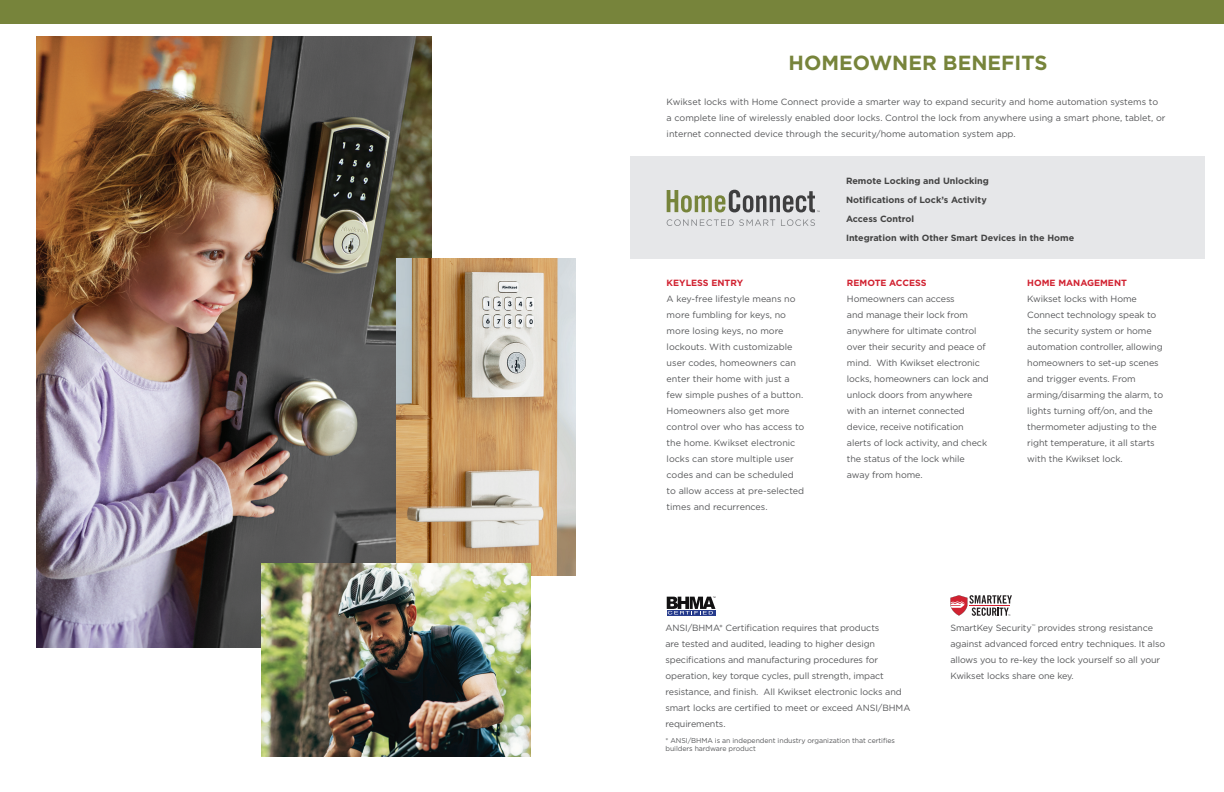
<style>
.page{position:relative;width:1224px;height:792px;background:#fff}
.page>*{position:absolute;margin:0;border:0;box-sizing:border-box;transform-origin:0 0}
.t1{font:700 20.4px "Gotham";color:#77843b}
.t2{font:9px/16px "Gotham";letter-spacing:-.01em;color:#57585a}
.t3{font:700 9px/19px "Gotham";color:#434343}
.t4{font:700 9px "Gotham";color:#d12231}
.t5{font:7px/8px "Gotham";letter-spacing:-.01em;color:#57585a}
</style>
<div class="page">
<div style="left:0;top:0;width:621px;height:24px;background:#77843b"></div>
<img style="left:36px;top:36px;width:396px;height:612px">
<img style="left:396px;top:259px;width:180px;height:317px">
<img style="left:261px;top:564px;width:270px;height:193px">
<div style="left:631px;top:157px;width:574px;height:102px;background:#e6e7e9"></div>
<div style="left:667px;top:610px;width:49px;height:6px;background:#263b8c"></div>
<svg style="left:667px;top:596px;width:48px;height:19px"></svg>
<svg style="left:950px;top:595px;width:62px;height:21px"></svg>
<svg style="left:667px;top:190px;width:153px;height:22px"></svg>
<svg style="left:667px;top:219px;width:108px;height:7px"></svg>
<svg style="left:781px;top:219px;width:34px;height:7px"></svg>
<div style="left:603px;top:0;width:621px;height:24px;background:#77843b"></div>
<h1 class="t1" style="left:789px;top:50px;width:260px">HOMEOWNER BENEFITS</h1>
<p class="t2" style="left:667px;top:94px;width:500px">Kwikset locks with Home Connect provide a smarter way to expand security and home automation systems to a complete line of wirelessly enabled door locks. Control the lock from anywhere using a smart phone, tablet, or internet connected device through the security/home automation system app.</p>
<p class="t4" style="left:667px;top:276px;width:78px">KEYLESS ENTRY</p>
<p class="t2" style="left:667px;top:290px;width:139px">A key-free lifestyle means no more fumbling for keys, no more losing keys, no more lockouts. With customizable user codes, homeowners can enter their home with just a few simple pushes of a button.<br>Homeowners also get more control over who has access to the home. Kwikset electronic locks can store multiple user codes and can be scheduled to allow access at pre-selected times and recurrences.</p>
<p class="t3" style="left:846px;top:171px;width:230px">Remote Locking and Unlocking<br>Notifications of Lock’s Activity<br>Access Control<br>Integration with Other Smart Devices in the Home</p>
<p class="t4" style="left:847px;top:276px;width:81px">REMOTE ACCESS</p>
<p class="t2" style="left:847px;top:290px;width:143px">Homeowners can access<br>and manage their lock from anywhere for ultimate control over their security and peace of mind. With Kwikset electronic locks, homeowners can lock and unlock doors from anywhere with an internet connected device, receive notification alerts of lock activity, and check the status of the lock while away from home.</p>
<p class="t4" style="left:1027px;top:276px;width:101px">HOME MANAGEMENT</p>
<p class="t2" style="left:1027px;top:290px;width:137px">Kwikset locks with Home<br>Connect technology speak to the security system or home automation controller, allowing homeowners to set-up scenes and trigger events. From arming/disarming the alarm, to lights turning off/on, and the thermometer adjusting to the right temperature, it all starts with the Kwikset lock.</p>
<p class="t2" style="left:665px;top:620px;width:247px">ANSI/BHMA* Certification requires that products<br>are tested and audited, leading to higher design specifications and manufacturing procedures for operation, key torque cycles, pull strength, impact resistance, and finish. All Kwikset electronic locks and smart locks are certified to meet or exceed ANSI/BHMA requirements.</p>
<p class="t5" style="left:665px;top:736px;width:231px">* ANSI/BHMA is an independent industry organization that certifies builders hardware product</p>
<p class="t2" style="left:950px;top:620px;width:216px">SmartKey Security<sup>™</sup> provides strong resistance against advanced forced entry techniques. It also allows you to re-key the lock yourself so all your Kwikset locks share one key.</p>
</div>
